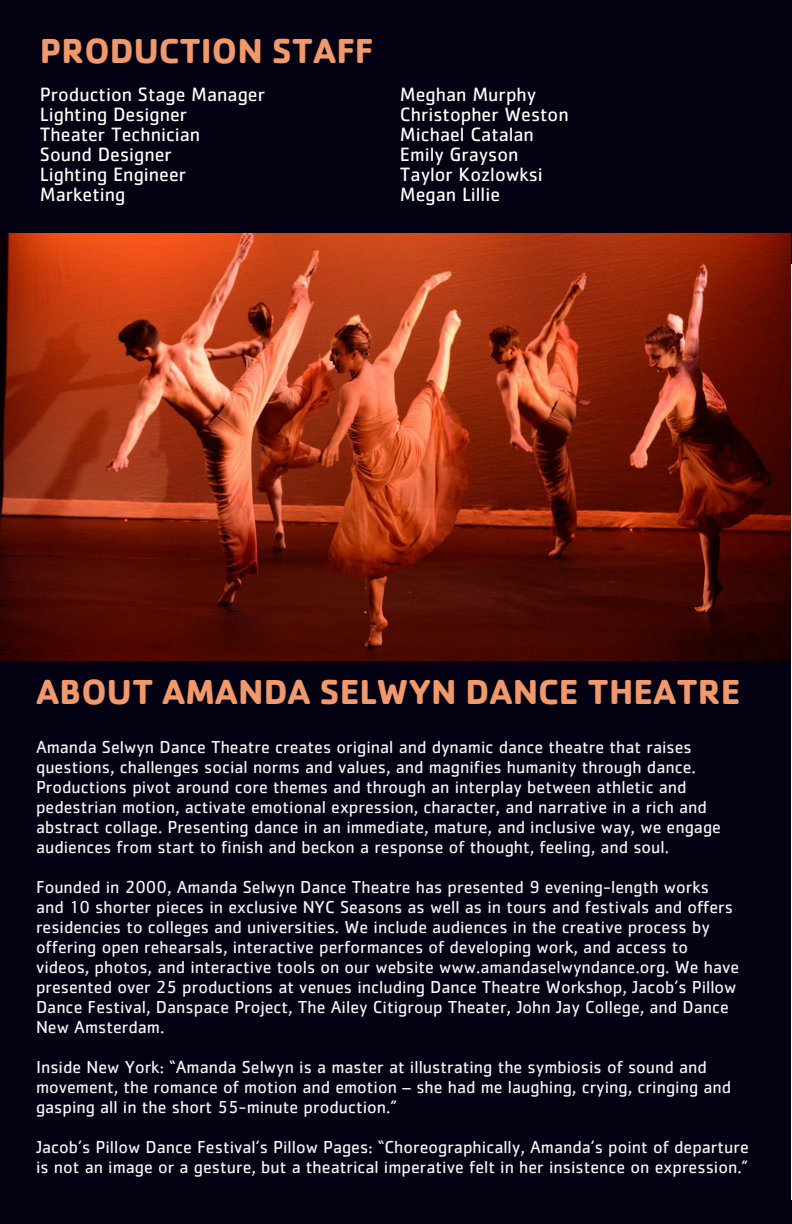
<style>
.page{position:relative;width:792px;height:1224px;background:#fff}
.page>*{position:absolute;margin:0;border:0;box-sizing:border-box;transform-origin:0 0}
.t1{font:700 36px "Cachet Std";color:#f1996b}
.t2{font:20px "Cachet Std";color:#fff}
.t3{font:18px/20px "Cachet Std";color:#f4f5f6}
</style>
<div class="page">
<div style="left:0;top:0;width:792px;height:264px;background:#040112"></div>
<div style="left:0;top:651px;width:791px;height:573px;background:#040112"></div>
<img style="left:0;top:234px;width:791px;height:427px">
<h1 class="t1" style="left:40px;top:28px;width:335px">PRODUCTION STAFF</h1>
<p class="t2" style="left:40px;top:83px;width:227px">Production Stage Manager</p>
<p class="t2" style="left:400px;top:83px;width:138px">Meghan Murphy</p>
<p class="t2" style="left:40px;top:103px;width:149px">Lighting Designer</p>
<p class="t2" style="left:400px;top:103px;width:170px">Christopher Weston</p>
<p class="t2" style="left:40px;top:123px;width:162px">Theater Technician</p>
<p class="t2" style="left:400px;top:123px;width:136px">Michael Catalan</p>
<p class="t2" style="left:40px;top:143px;width:133px">Sound Designer</p>
<p class="t2" style="left:400px;top:143px;width:120px">Emily Grayson</p>
<p class="t2" style="left:40px;top:163px;width:148px">Lighting Engineer</p>
<p class="t2" style="left:400px;top:163px;width:144px">Taylor Kozlowksi</p>
<p class="t2" style="left:40px;top:183px;width:87px">Marketing</p>
<p class="t2" style="left:400px;top:183px;width:102px">Megan Lillie</p>
<h1 class="t1" style="left:36px;top:669px;width:706px">ABOUT AMANDA SELWYN DANCE THEATRE</h1>
<p class="t3" style="left:36px;top:737px;width:687px">Amanda Selwyn Dance Theatre creates original and dynamic dance theatre that raises questions, challenges social norms and values, and magnifies humanity through dance.<br>Productions pivot around core themes and through an interplay between athletic and pedestrian motion, activate emotional expression, character, and narrative in a rich and abstract collage. Presenting dance in an immediate, mature, and inclusive way, we engage audiences from start to finish and beckon a response of thought, feeling, and soul.</p>
<p class="t3" style="left:36px;top:877px;width:705px">Founded in 2000, Amanda Selwyn Dance Theatre has presented 9 evening-length works and 10 shorter pieces in exclusive NYC Seasons as well as in tours and festivals and offers residencies to colleges and universities. We include audiences in the creative process by offering open rehearsals, interactive performances of developing work, and access to videos, photos, and interactive tools on our website www.amandaselwyndance.org. We have presented over 25 productions at venues including Dance Theatre Workshop, Jacob’s Pillow Dance Festival, Danspace Project, The Ailey Citigroup Theater, John Jay College, and Dance New Amsterdam.</p>
<p class="t3" style="left:36px;top:1057px;width:697px">Inside New York: “Amanda Selwyn is a master at illustrating the symbiosis of sound and movement, the romance of motion and emotion – she had me laughing, crying, cringing and gasping all in the short 55-minute production.”</p>
<p class="t3" style="left:36px;top:1137px;width:715px">Jacob’s Pillow Dance Festival’s Pillow Pages: “Choreographically, Amanda’s point of departure is not an image or a gesture, but a theatrical imperative felt in her insistence on expression.”</p>
</div>
